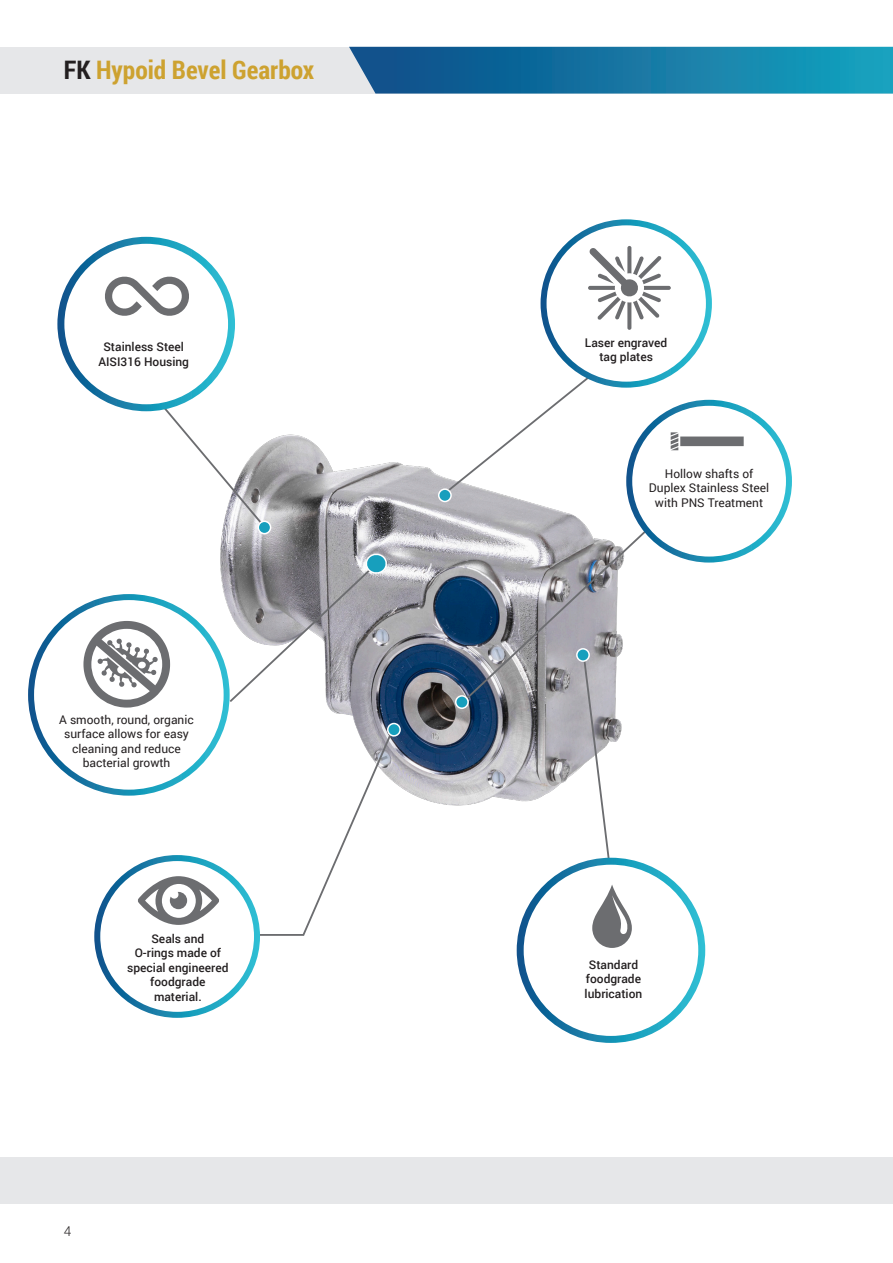
<style>
.page{position:relative;width:893px;height:1263px;background:#fff}
.page>*{position:absolute;margin:0;border:0;box-sizing:border-box;transform-origin:0 0}
.t1{font:700 25.5px "Roboto Condensed";color:#cda230}
.t2{font:300 13.5px "Roboto";color:#231f20}
.t3{font:500 12px/14.4px "Roboto";color:#231f20;text-align:center}
.t4{font:12px/14.4px "Roboto";color:#231f20;text-align:center}
.s1{color:#231f20}
</style>
<div class="page">
<div style="left:0;top:47px;width:893px;height:47px;background:#e6e7e9"></div>
<svg style="left:349px;top:47px;width:544px;height:47px;background:#1a7ba6"></svg>
<div style="left:0;top:1157px;width:893px;height:46px;background:#e6e7e9"></div>
<img style="left:105px;top:403px;width:633px;height:403px">
<svg style="left:255px;top:732px;width:138px;height:204px"></svg>
<div style="left:387px;top:727px;width:9px;height:9px;border:2px solid #6c6d70;border-radius:50%"></div>
<svg style="left:155px;top:398px;width:111px;height:130px"></svg>
<svg style="left:437px;top:348px;width:188px;height:152px"></svg>
<svg style="left:457px;top:528px;width:192px;height:337px"></svg>
<div style="left:439px;top:489px;width:12px;height:12px;background:#179fbd;border-radius:50%"></div>
<div style="left:438px;top:488px;width:14px;height:14px;border:2px solid #fff;border-radius:50%"></div>
<svg style="left:228px;top:551px;width:159px;height:153px"></svg>
<div style="left:258px;top:521px;width:13px;height:13px;background:#179fbd;border-radius:50%"></div>
<div style="left:258px;top:520px;width:13px;height:14px;border:2px solid #fff;border-radius:50%"></div>
<div style="left:456px;top:696px;width:12px;height:12px;background:#179fbd;border-radius:50%"></div>
<div style="left:455px;top:695px;width:14px;height:14px;border:2px solid #fff;border-radius:50%"></div>
<div style="left:388px;top:723px;width:12px;height:13px;background:#179fbd;border-radius:50%"></div>
<div style="left:387px;top:723px;width:14px;height:14px;border:2px solid #fff;border-radius:50%"></div>
<div style="left:577px;top:649px;width:12px;height:12px;background:#179fbd;border-radius:50%"></div>
<div style="left:576px;top:648px;width:14px;height:14px;border:2px solid #fff;border-radius:50%"></div>
<svg style="left:83px;top:621px;width:87px;height:86px"></svg>
<div style="left:28px;top:594px;width:202px;height:202px;border:6px solid #fff;border-radius:50%"></div>
<svg style="left:671px;top:432px;width:73px;height:18px"></svg>
<div style="left:626px;top:400px;width:166px;height:163px;border:6px solid #fff;border-radius:50%"></div>
<div style="left:94px;top:855px;width:166px;height:163px;border:6px solid #fff;border-radius:50%"></div>
<svg style="left:138px;top:876px;width:81px;height:49px"></svg>
<div style="left:544px;top:222px;width:165px;height:163px;background:#fff;border-radius:50%"></div>
<div style="left:541px;top:219px;width:171px;height:169px;border:6px solid #fff;border-radius:50%"></div>
<svg style="left:588px;top:246px;width:83px;height:84px"></svg>
<div style="left:517px;top:858px;width:188px;height:185px;border:7px solid #fff;border-radius:50%"></div>
<svg style="left:592px;top:885px;width:40px;height:63px"></svg>
<div style="left:61px;top:240px;width:171px;height:168px;background:#fff;border-radius:50%"></div>
<div style="left:57px;top:237px;width:178px;height:174px;border:7px solid #fff;border-radius:50%"></div>
<svg style="left:105px;top:276px;width:84px;height:40px"></svg>
<h1 class="t1" style="left:64px;top:52px;width:252px"><span class="s1">FK</span> Hypoid Bevel Gearbox</h1>
<p class="t3" style="left:98px;top:339px;width:92px">Stainless Steel<br>AISI316 Housing</p>
<p class="t4" style="left:59px;top:712px;width:136px">A smooth, round, organic surface allows for easy cleaning and reduce bacterial growth</p>
<p class="t3" style="left:127px;top:931px;width:103px">Seals and<br>O-rings made of special engineered foodgrade material.</p>
<p class="t2" style="left:64px;top:1221px;width:9px">4</p>
<p class="t3" style="left:585px;top:335px;width:84px">Laser engraved tag plates</p>
<p class="t4" style="left:649px;top:466px;width:122px">Hollow shafts of<br>Duplex Stainless Steel with PNS Treatment</p>
<p class="t3" style="left:585px;top:957px;width:59px">Standard foodgrade lubrication</p>
</div>
